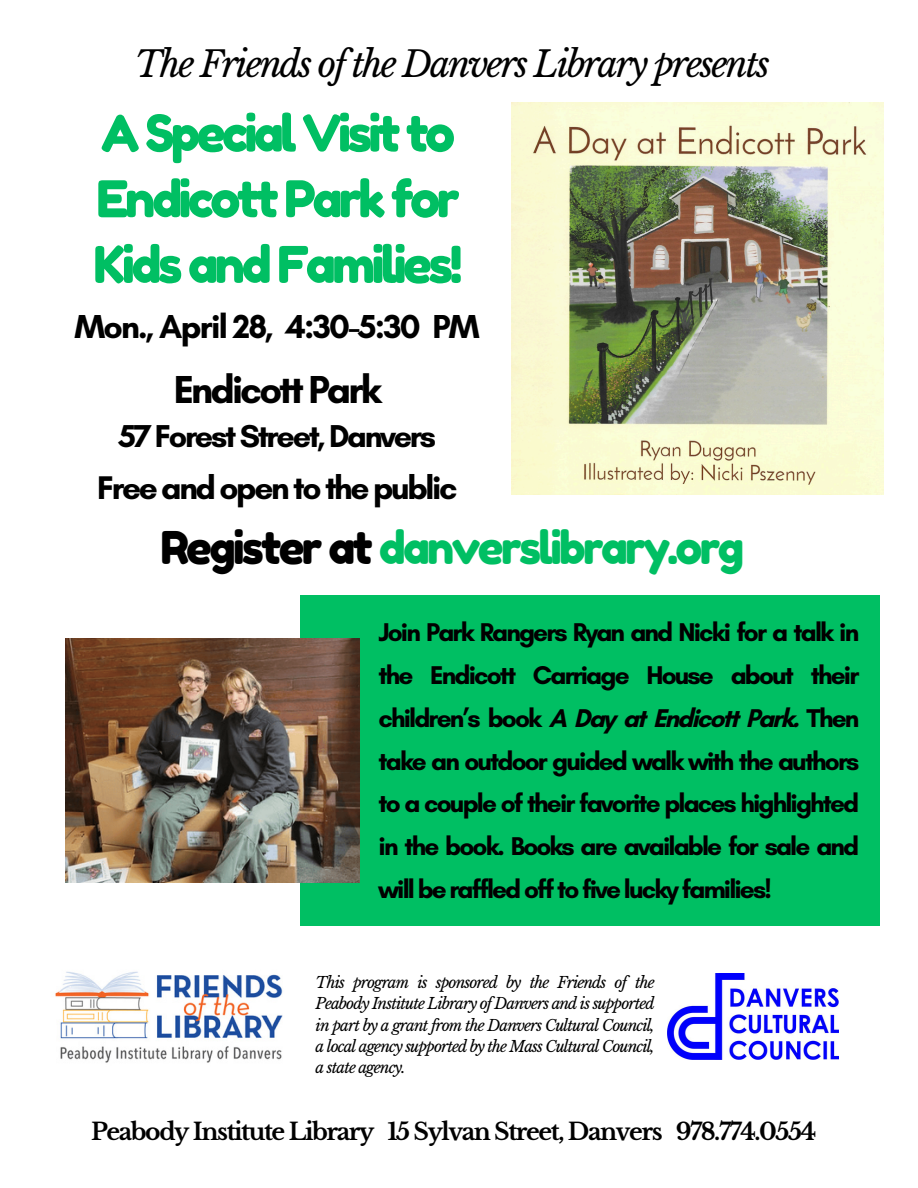
<style>
.page{position:relative;width:918px;height:1188px;background:#fff}
.page>*{position:absolute;margin:0;border:0;box-sizing:border-box;transform-origin:0 0}
.t1{font:50.55px/65.7px "Fredoka One";letter-spacing:-.07em;color:#00bf63}
.t2{font:45.15px "Fredoka One";letter-spacing:-.06em;color:#00bf63}
.t3{font:700 39.75px "Glacial Indifference";letter-spacing:-.07em;color:#000}
.t4{font:italic 35.55px "Libre Baskerville";letter-spacing:-.06em;color:#000}
.t5{font:700 33.9px "Glacial Indifference";letter-spacing:-.05em;color:#000}
.t6{font:700 33.3px "Glacial Indifference";letter-spacing:-.07em;color:#000}
.t7{font:700 32.25px "Glacial Indifference";letter-spacing:-.07em;color:#000}
.t8{font:700 26.1px/42.8px "Glacial Indifference";letter-spacing:-.07em;color:#000;text-align:justify}
.t9{font:700 23.55px "Libre Baskerville";letter-spacing:-.06em;color:#000}
.t10{font:700 20.85px/33.6px "Libre Baskerville";letter-spacing:-.07em;color:#000;text-align:center}
.t11{font:italic 15.45px/21.3px "Libre Baskerville";letter-spacing:-.06em;color:#000;text-align:justify}
.s1{color:#000}
</style>
<div class="page">
<img style="left:55px;top:971px;width:228px;height:92px">
<div style="left:300px;top:595px;width:580px;height:331px;background:#00bf63"></div>
<img style="left:66px;top:639px;width:293px;height:244px">
<img style="left:667px;top:974px;width:171px;height:85px">
<img style="left:511px;top:103px;width:373px;height:391px">
<p class="t4" style="left:135px;top:42px;width:637px">The Friends ofthe Danvers Library presents</p>
<h1 class="t1" style="left:93px;top:100px;width:371px">A Special Visit to<br>Endicott Park for<br>Kids and Families!</h1>
<h3 class="t5" style="left:75px;top:306px;width:407px">Mon., April 28, 4:30-5:30 PM</h3>
<h3 class="t3" style="left:174px;top:365px;width:209px">Endicott Park</h3>
<h3 class="t7" style="left:119px;top:416px;width:319px">57 Forest Street, Danvers</h3>
<h3 class="t6" style="left:97px;top:467px;width:362px">Free and open to the public</h3>
<p class="t2" style="left:161px;top:520px;width:585px"><span class="s1">Register at</span> danverslibrary.org</p>
<p class="t8" style="left:379px;top:611px;width:482px">Join Park Rangers Ryan and Nicki for a talk in the Endicott Carriage House about their children’s book A Day at Endicott Park. Then take an outdoor guided walk with the authors to a couple of their favorite places highlighted in the book. Books are available for sale and will be raffled off to five lucky families!</p>
<h4 class="t10" style="left:445px;top:710px;width:371px">Danvers around 1900: celebrations for the town's 150th anniversary; the local businesses, in particular its world-</h4>
<p class="t11" style="left:316px;top:972px;width:341px">This program is sponsored by the Friends of the Peabody Institute Library of Danvers and is supported in part by a grantfrom the Danvers Cultural Council, a local agency supported by the Mass Cultural Council, a state agency.</p>
<h2 class="t9" style="left:91px;top:1117px;width:727px">Peabody Institute Library 15 Sylvan Street, Danvers 978.774.0554</h2>
</div>
